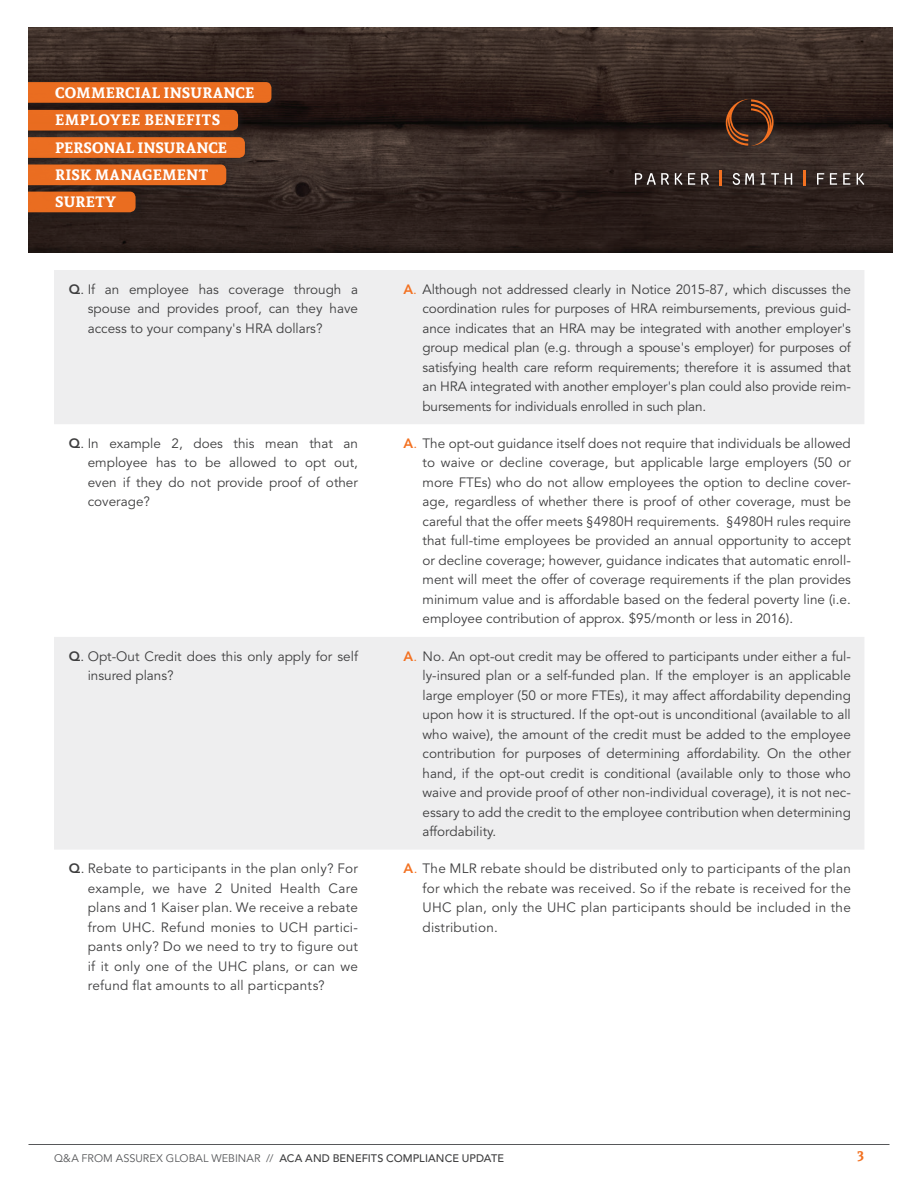
<style>
.page{position:relative;width:918px;height:1188px;background:#fff}
.page>*{position:absolute;margin:0;border:0;box-sizing:border-box;transform-origin:0 0}
.t1{font:700 15px/27.3px "Andada";letter-spacing:.015em;color:#fff}
.t2{font:13.5px/19.5px "Avenir LT Std";color:#3e3e3f;text-align:justify}
.t3{font:700 13.5px "Andada";color:#f37121}
.t4{font:500 10.8px "Avenir LT Std";letter-spacing:.01em;color:#3e3e3f}
.s1{font-weight:800}
.s2{font-weight:800;color:#f37121}
.s3{color:#f37121}
.s4{font-weight:400;color:#57585a}
</style>
<div class="page">
<hr style="left:28px;top:1144px;width:862px;height:1px;background:#57585a">
<img style="left:28px;top:27px;width:864px;height:226px">
<div style="left:631px;top:96px;width:238px;height:96px;background:#231f20;opacity:.75"></div>
<svg style="left:726px;top:99px;width:48px;height:47px;background:#57311c"></svg>
<svg style="left:635px;top:173px;width:34px;height:12px"></svg>
<svg style="left:675px;top:173px;width:20px;height:12px"></svg>
<svg style="left:701px;top:173px;width:8px;height:12px"></svg>
<svg style="left:733px;top:173px;width:21px;height:12px"></svg>
<svg style="left:761px;top:173px;width:4px;height:12px"></svg>
<svg style="left:771px;top:173px;width:8px;height:12px"></svg>
<svg style="left:785px;top:173px;width:7px;height:12px"></svg>
<svg style="left:817px;top:173px;width:7px;height:12px"></svg>
<svg style="left:830px;top:173px;width:7px;height:12px"></svg>
<svg style="left:843px;top:173px;width:7px;height:12px"></svg>
<svg style="left:857px;top:173px;width:7px;height:12px"></svg>
<svg style="left:719px;top:170px;width:2px;height:16px"></svg>
<svg style="left:803px;top:170px;width:2px;height:16px"></svg>
<div style="left:13px;top:77px;width:268px;height:35px;background:#231f20;opacity:.75"></div>
<svg style="left:28px;top:82px;width:243px;height:21px;background:#e66b1f"></svg>
<div style="left:13px;top:105px;width:234px;height:35px;background:#231f20;opacity:.75"></div>
<div style="left:28px;top:110px;width:210px;height:21px;background:#e96c20"></div>
<div style="left:13px;top:132px;width:241px;height:35px;background:#382d29"></div>
<svg style="left:28px;top:137px;width:217px;height:21px;background:#e86d21"></svg>
<div style="left:13px;top:160px;width:223px;height:34px;background:#231f20;opacity:.75"></div>
<div style="left:28px;top:164px;width:198px;height:21px;background:#ea6d21"></div>
<div style="left:13px;top:187px;width:132px;height:34px;background:#231f20"></div>
<div style="left:28px;top:192px;width:108px;height:20px;background:#ea6d20"></div>
<div style="left:0;top:0;width:28px;height:270px;background:#fff"></div>
<svg style="left:54px;top:270px;width:810px;height:580px;fill:#eeeeef"></svg>
<p class="t1" style="left:55px;top:79px;width:201px">COMMERCIAL INSURANCE<br>EMPLOYEE BENEFITS<br>PERSONAL INSURANCE<br>RISK MANAGEMENT<br>SURETY</p>
<p class="t2" style="left:88px;top:280px;width:272px;text-indent:-19px"><span class="s1">Q</span>Q. If an employee has coverage through a spouse and provides proof, can they have access to your company's HRA dollars?</p>
<p class="t2" style="left:423px;top:280px;width:430px;text-indent:-19px"><span class="s2">A</span><span class="s3">A.</span> Although not addressed clearly in Notice 2015-87, which discusses the coordination rules for purposes of HRA reimbursements, previous guid&shy;ance indicates that an HRA may be integrated with another employer's group medical plan (e.g. through a spouse's employer) for purposes of satisfying health care reform requirements; therefore it is assumed that an HRA integrated with another employer's plan could also provide reim&shy;bursements for individuals enrolled in such plan.</p>
<p class="t2" style="left:88px;top:434px;width:272px;text-indent:-19px"><span class="s1">Q</span>Q. In example 2, does this mean that an employee has to be allowed to opt out, even if they do not provide proof of other coverage?</p>
<p class="t2" style="left:423px;top:434px;width:430px;text-indent:-19px"><span class="s2">A</span><span class="s3">A.</span> The opt-out guidance itself does not require that individuals be allowed to waive or decline coverage, but applicable large employers (50 or more FTEs) who do not allow employees the option to decline cover&shy;age, regardless of whether there is proof of other coverage, must be careful that the offer meets §4980H requirements. §4980H rules require that full-time employees be provided an annual opportunity to accept or decline coverage; however, guidance indicates that automatic enroll&shy;ment will meet the offer of coverage requirements if the plan provides minimum value and is affordable based on the federal poverty line (i.e. employee contribution of approx. $95/month or less in 2016).</p>
<p class="t2" style="left:88px;top:647px;width:272px;text-indent:-19px"><span class="s1">Q</span>Q. Opt-Out Credit does this only apply for self insured plans?</p>
<p class="t2" style="left:423px;top:647px;width:430px;text-indent:-19px"><span class="s2">A</span><span class="s3">A.</span> No. An opt-out credit may be offered to participants under either a ful&shy;ly-insured plan or a self-funded plan. If the employer is an applicable large employer (50 or more FTEs), it may affect affordability depending upon how it is structured. If the opt-out is unconditional (available to all who waive), the amount of the credit must be added to the employee contribution for purposes of determining affordability. On the other hand, if the opt-out credit is conditional (available only to those who waive and provide proof of other non-individual coverage), it is not nec&shy;essary to add the credit to the employee contribution when determining affordability.</p>
<p class="t2" style="left:88px;top:859px;width:272px;text-indent:-19px"><span class="s1">Q</span>Q. Rebate to participants in the plan only? For example, we have 2 United Health Care plans and 1 Kaiser plan. We receive a rebate from UHC. Refund monies to UCH partici&shy;pants only? Do we need to try to figure out if it only one of the UHC plans, or can we refund flat amounts to all particpants?</p>
<p class="t2" style="left:423px;top:859px;width:430px;text-indent:-19px"><span class="s2">A</span><span class="s3">A.</span> The MLR rebate should be distributed only to participants of the plan for which the rebate was received. So if the rebate is received for the UHC plan, only the UHC plan participants should be included in the distribution.</p>
<p class="t4" style="left:54px;top:1152px;width:451px"><span class="s4">Q&amp;A FROM ASSUREX GLOBAL WEBINAR //</span> ACA AND BENEFITS COMPLIANCE UPDATE</p>
<p class="t3" style="left:858px;top:1145px;width:8px">3</p>
</div>
